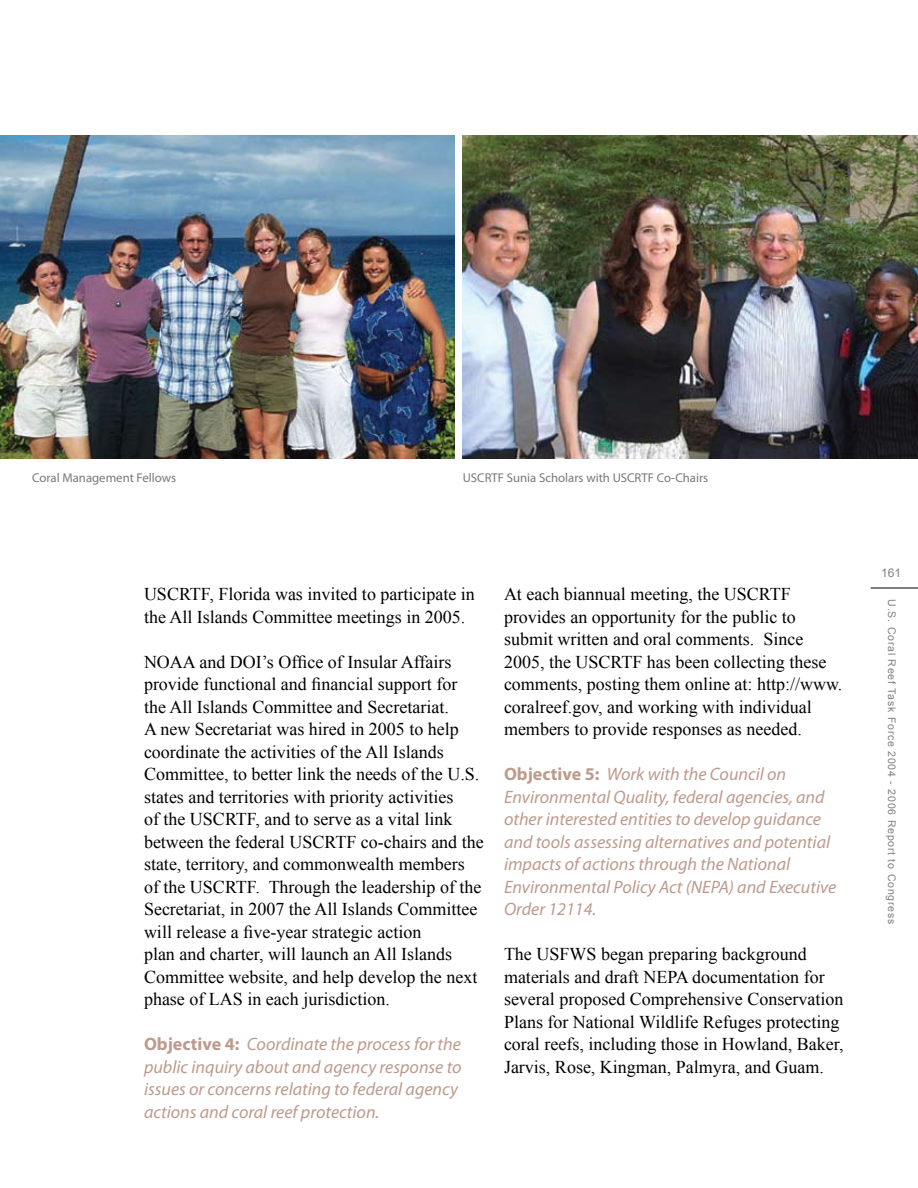
<style>
.page{position:relative;width:918px;height:1188px;background:#fff}
.page>*{position:absolute;margin:0;border:0;box-sizing:border-box;transform-origin:0 0}
.t1{font:18px "Times New Roman";color:#000}
.t2{font:italic 18px "Myriad Pro";color:#be9a8d}
.t3{font:12.75px "Myriad Pro";color:#77787b}
.t4{font:12px "Arial";color:#808285}
.t5{font:10.5px "Arial";letter-spacing:.075em;color:#808285}
.s1{font-weight:700;font-style:normal}
</style>
<div class="page">
<hr style="left:871px;top:588px;width:47px;height:1px;background:#000">
<img style="left:463px;top:135px;width:455px;height:324px">
<img style="left:0;top:135px;width:455px;height:324px">
<p class="t3" style="left:32px;top:470px;width:145px">Coral Management Fellows</p>
<p class="t3" style="left:463px;top:470px;width:247px">USCRTF Sunia Scholars with USCRTF Co-Chairs</p>
<p class="t1" style="left:144px;top:584px;width:332px">USCRTF, Florida was invited to participate in</p>
<p class="t1" style="left:504px;top:584px;width:288px">At each biannual meeting, the USCRTF</p>
<p class="t1" style="left:144px;top:607px;width:323px">the All Islands Committee meetings in 2005.</p>
<p class="t1" style="left:504px;top:607px;width:293px">provides an opportunity for the public to</p>
<p class="t1" style="left:504px;top:629px;width:301px">submit written and oral comments. Since</p>
<p class="t1" style="left:144px;top:652px;width:309px">NOAA and DOI’s Office of Insular Affairs</p>
<p class="t1" style="left:504px;top:652px;width:324px">2005, the USCRTF has been collecting these</p>
<p class="t1" style="left:144px;top:674px;width:315px">provide functional and financial support for</p>
<p class="t1" style="left:504px;top:674px;width:340px">comments, posting them online at: http://www.</p>
<p class="t1" style="left:144px;top:697px;width:306px">the All Islands Committee and Secretariat.</p>
<p class="t1" style="left:504px;top:697px;width:309px">coralreef.gov, and working with individual</p>
<p class="t1" style="left:144px;top:719px;width:316px">A new Secretariat was hired in 2005 to help</p>
<p class="t1" style="left:504px;top:719px;width:299px">members to provide responses as needed.</p>
<p class="t1" style="left:144px;top:742px;width:301px">coordinate the activities of the All Islands</p>
<p class="t1" style="left:144px;top:764px;width:337px">Committee, to better link the needs of the U.S.</p>
<p class="t2" style="left:504px;top:763px;width:284px"><span class="s1">Objective 5:</span> Work with the Council on</p>
<p class="t1" style="left:144px;top:787px;width:311px">states and territories with priority activities</p>
<p class="t2" style="left:504px;top:786px;width:322px">Environmental Quality, federal agencies, and</p>
<p class="t1" style="left:144px;top:809px;width:310px">of the USCRTF, and to serve as a vital link</p>
<p class="t2" style="left:504px;top:808px;width:318px">other interested entities to develop guidance</p>
<p class="t1" style="left:144px;top:832px;width:341px">between the federal USCRTF co-chairs and the</p>
<p class="t2" style="left:504px;top:831px;width:328px">and tools assessing alternatives and potential</p>
<p class="t1" style="left:144px;top:854px;width:322px">state, territory, and commonwealth members</p>
<p class="t2" style="left:504px;top:853px;width:288px">impacts of actions through the National</p>
<p class="t1" style="left:144px;top:877px;width:339px">of the USCRTF. Through the leadership of the</p>
<p class="t2" style="left:504px;top:876px;width:334px">Environmental Policy Act (NEPA) and Executive</p>
<p class="t1" style="left:144px;top:899px;width:335px">Secretariat, in 2007 the All Islands Committee</p>
<p class="t2" style="left:504px;top:898px;width:94px">Order 12114.</p>
<p class="t1" style="left:144px;top:922px;width:279px">will release a five-year strategic action</p>
<p class="t1" style="left:144px;top:944px;width:310px">plan and charter, will launch an All Islands</p>
<p class="t1" style="left:504px;top:944px;width:304px">The USFWS began preparing background</p>
<p class="t1" style="left:144px;top:967px;width:335px">Committee website, and help develop the next</p>
<p class="t1" style="left:504px;top:967px;width:322px">materials and draft NEPA documentation for</p>
<p class="t1" style="left:144px;top:989px;width:247px">phase of LAS in each jurisdiction.</p>
<p class="t1" style="left:504px;top:989px;width:341px">several proposed Comprehensive Conservation</p>
<p class="t1" style="left:504px;top:1012px;width:337px">Plans for National Wildlife Refuges protecting</p>
<p class="t2" style="left:144px;top:1033px;width:319px"><span class="s1">Objective 4:</span> Coordinate the process for the</p>
<p class="t1" style="left:504px;top:1034px;width:341px">coral reefs, including those in Howland, Baker,</p>
<p class="t2" style="left:144px;top:1056px;width:319px">public inquiry about and agency response to</p>
<p class="t1" style="left:504px;top:1057px;width:321px">Jarvis, Rose, Kingman, Palmyra, and Guam.</p>
<p class="t2" style="left:144px;top:1078px;width:316px">issues or concerns relating to federal agency</p>
<p class="t2" style="left:144px;top:1101px;width:237px">actions and coral reef protection.</p>
<p class="t4" style="left:881px;top:566px;width:22px">161</p>
<p class="t5" style="left:898px;top:599px;width:326px;rotate:90deg">U.S. Coral Reef Task Force 2004 - 2006 Report to Congress</p>
</div>
